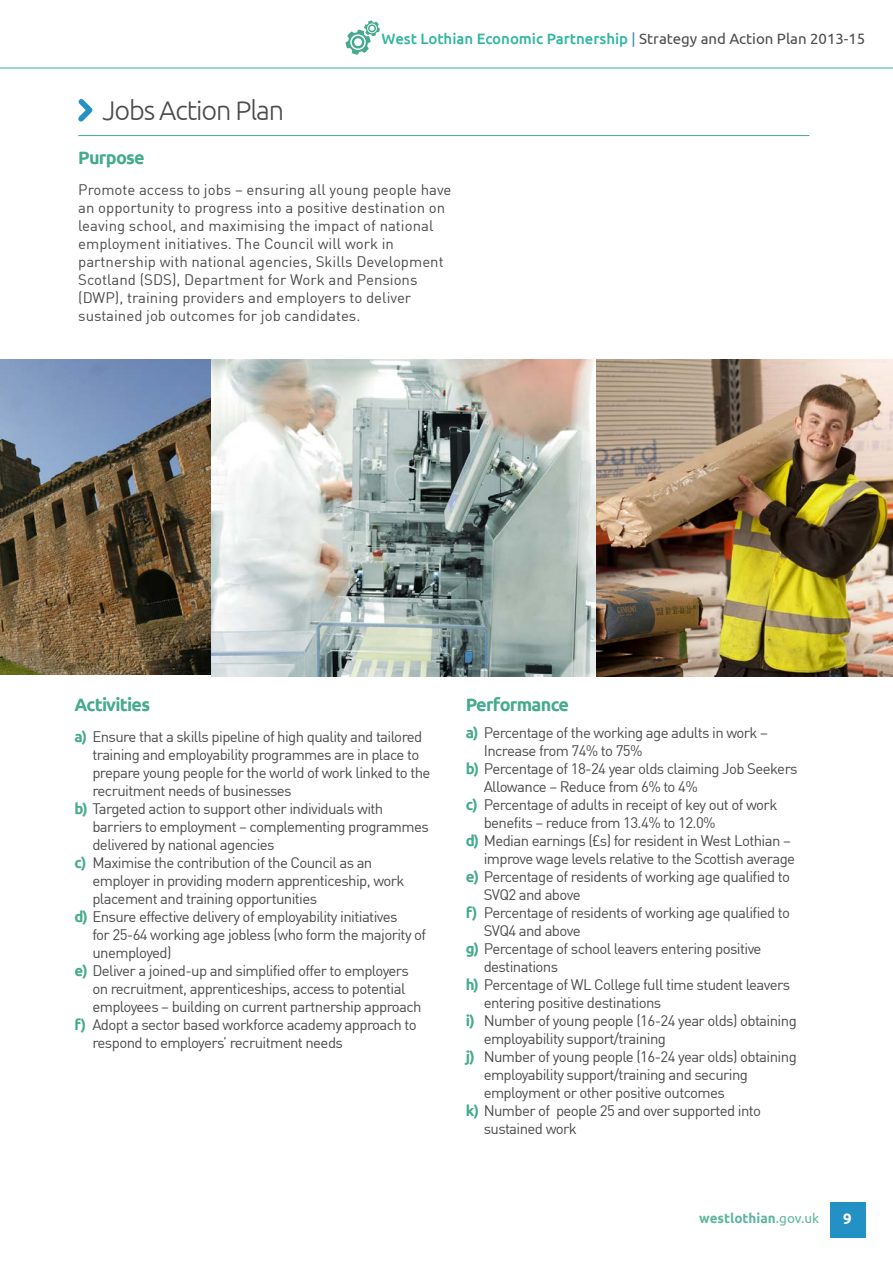
<style>
.page{position:relative;width:893px;height:1263px;background:#fff}
.page>*{position:absolute;margin:0;border:0;box-sizing:border-box;transform-origin:0 0}
.t1{font:300 27px "Ubuntu";letter-spacing:-.04em;color:#4b4c4d}
.t2{font:700 18px "Ubuntu";letter-spacing:-.04em;color:#45ab8c}
.t3{font:15px/18px "DIN";letter-spacing:-.04em;color:#4b4c4d}
.t4{font:15px/18px "DIN";color:#4b4c4d}
.t5{font:500 15px "Ubuntu";color:#31b69f}
.t6{font:700 15px "Ubuntu";color:#fff}
.t7{font:700 13.5px "Ubuntu";color:#61b79d}
.s1{font-weight:400;color:#3989b4}
.s2{font-weight:400;color:#4b4c4d}
.s3{font-family:"Ubuntu";font-weight:700;color:#45ab8c}
.s4{font-weight:400}
</style>
<div class="page">
<hr style="left:0;top:68px;width:893px;height:1px;background:#31b69f">
<svg style="left:345px;top:20px;width:35px;height:35px"></svg>
<div style="left:830px;top:1202px;width:36px;height:35px;background:#2491c4"></div>
<svg style="left:78px;top:99px;width:15px;height:23px"></svg>
<hr style="left:78px;top:135px;width:731px;height:1px;background:#45ab8c">
<img style="left:0;top:359px;width:211px;height:315px">
<img style="left:211px;top:359px;width:682px;height:317px">
<p class="t5" style="left:382px;top:29px;width:485px">West Lothian Economic Partnership <span class="s1">|</span> <span class="s2">Strategy and Action Plan 2013-15</span></p>
<p class="t1" style="left:102px;top:94px;width:183px">Jobs Action Plan</p>
<p class="t2" style="left:78px;top:147px;width:68px">Purpose</p>
<p class="t4" style="left:78px;top:180px;width:375px">Promote access to jobs – ensuring all young people have an opportunity to progress into a positive destination on leaving school, and maximising the impact of national employment initiatives. The Council will work in partnership with national agencies, Skills Development Scotland (SDS), Department for Work and Pensions (DWP), training providers and employers to deliver sustained job outcomes for job candidates.</p>
<p class="t2" style="left:74px;top:694px;width:77px">Activities</p>
<p class="t3" style="left:74px;top:727px;width:349px"><span class="s3">a)</span> Ensure that a skills pipeline of high quality and tailored</p>
<p class="t3" style="left:92px;top:745px;width:328px">training and employability programmes are in place to</p>
<p class="t3" style="left:92px;top:763px;width:340px">prepare young people for the world of work linked to the</p>
<p class="t3" style="left:92px;top:781px;width:201px">recruitment needs of businesses</p>
<p class="t3" style="left:74px;top:799px;width:310px"><span class="s3">b)</span> Targeted action to support other individuals with</p>
<p class="t3" style="left:92px;top:817px;width:338px">barriers to employment – complementing programmes delivered by national agencies</p>
<p class="t3" style="left:74px;top:853px;width:299px"><span class="s3">c)</span> Maximise the contribution of the Council as an</p>
<p class="t3" style="left:92px;top:871px;width:314px">employer in providing modern apprenticeship, work</p>
<p class="t3" style="left:92px;top:889px;width:226px">placement and training opportunities</p>
<p class="t3" style="left:74px;top:907px;width:325px"><span class="s3">d)</span> Ensure effective delivery of employability initiatives</p>
<p class="t3" style="left:92px;top:925px;width:335px">for 25-64 working age jobless (who form the majority of</p>
<p class="t3" style="left:92px;top:943px;width:81px">unemployed)</p>
<p class="t3" style="left:74px;top:961px;width:336px"><span class="s3">e)</span> Deliver a joined-up and simplified offer to employers</p>
<p class="t3" style="left:92px;top:979px;width:315px">on recruitment, apprenticeships, access to potential</p>
<p class="t3" style="left:92px;top:997px;width:331px">employees – building on current partnership approach</p>
<p class="t3" style="left:74px;top:1015px;width:344px"><span class="s3">f)</span> Adopt a sector based workforce academy approach to</p>
<p class="t3" style="left:92px;top:1033px;width:252px">respond to employers’ recruitment needs</p>
<p class="t2" style="left:466px;top:694px;width:105px">Performance</p>
<p class="t3" style="left:466px;top:723px;width:304px"><span class="s3">a)</span> Percentage of the working age adults in work –</p>
<p class="t3" style="left:484px;top:741px;width:160px">Increase from 74% to 75%</p>
<p class="t3" style="left:466px;top:759px;width:333px"><span class="s3">b)</span> Percentage of 18-24 year olds claiming Job Seekers</p>
<p class="t3" style="left:484px;top:777px;width:216px">Allowance – Reduce from 6% to 4%</p>
<p class="t3" style="left:466px;top:795px;width:313px"><span class="s3">c)</span> Percentage of adults in receipt of key out of work</p>
<p class="t3" style="left:484px;top:813px;width:234px">benefits – reduce from 13.4% to 12.0%</p>
<p class="t3" style="left:466px;top:831px;width:327px"><span class="s3">d)</span> Median earnings (£s) for resident in West Lothian –</p>
<p class="t3" style="left:484px;top:849px;width:313px">improve wage levels relative to the Scottish average</p>
<p class="t3" style="left:466px;top:867px;width:326px"><span class="s3">e)</span> Percentage of residents of working age qualified to</p>
<p class="t3" style="left:484px;top:885px;width:98px">SVQ2 and above</p>
<p class="t3" style="left:466px;top:903px;width:326px"><span class="s3">f)</span> Percentage of residents of working age qualified to</p>
<p class="t3" style="left:484px;top:921px;width:98px">SVQ4 and above</p>
<p class="t3" style="left:466px;top:939px;width:297px"><span class="s3">g)</span> Percentage of school leavers entering positive</p>
<p class="t3" style="left:484px;top:957px;width:76px">destinations</p>
<p class="t3" style="left:466px;top:975px;width:326px"><span class="s3">h)</span> Percentage of WL College full time student leavers</p>
<p class="t3" style="left:484px;top:993px;width:179px">entering positive destinations</p>
<p class="t3" style="left:466px;top:1011px;width:333px"><span class="s3">i)</span> Number of young people (16-24 year olds) obtaining</p>
<p class="t3" style="left:484px;top:1029px;width:184px">employability support/training</p>
<p class="t3" style="left:466px;top:1047px;width:333px"><span class="s3">j)</span> Number of young people (16-24 year olds) obtaining</p>
<p class="t3" style="left:484px;top:1065px;width:266px">employability support/training and securing</p>
<p class="t3" style="left:484px;top:1083px;width:243px">employment or other positive outcomes</p>
<p class="t3" style="left:466px;top:1101px;width:297px"><span class="s3">k)</span> Number of people 25 and over supported into</p>
<p class="t3" style="left:484px;top:1119px;width:95px">sustained work</p>
<p class="t7" style="left:699px;top:1210px;width:121px">westlothian<span class="s4">.gov.uk</span></p>
<p class="t6" style="left:843px;top:1209px;width:10px">9</p>
</div>
